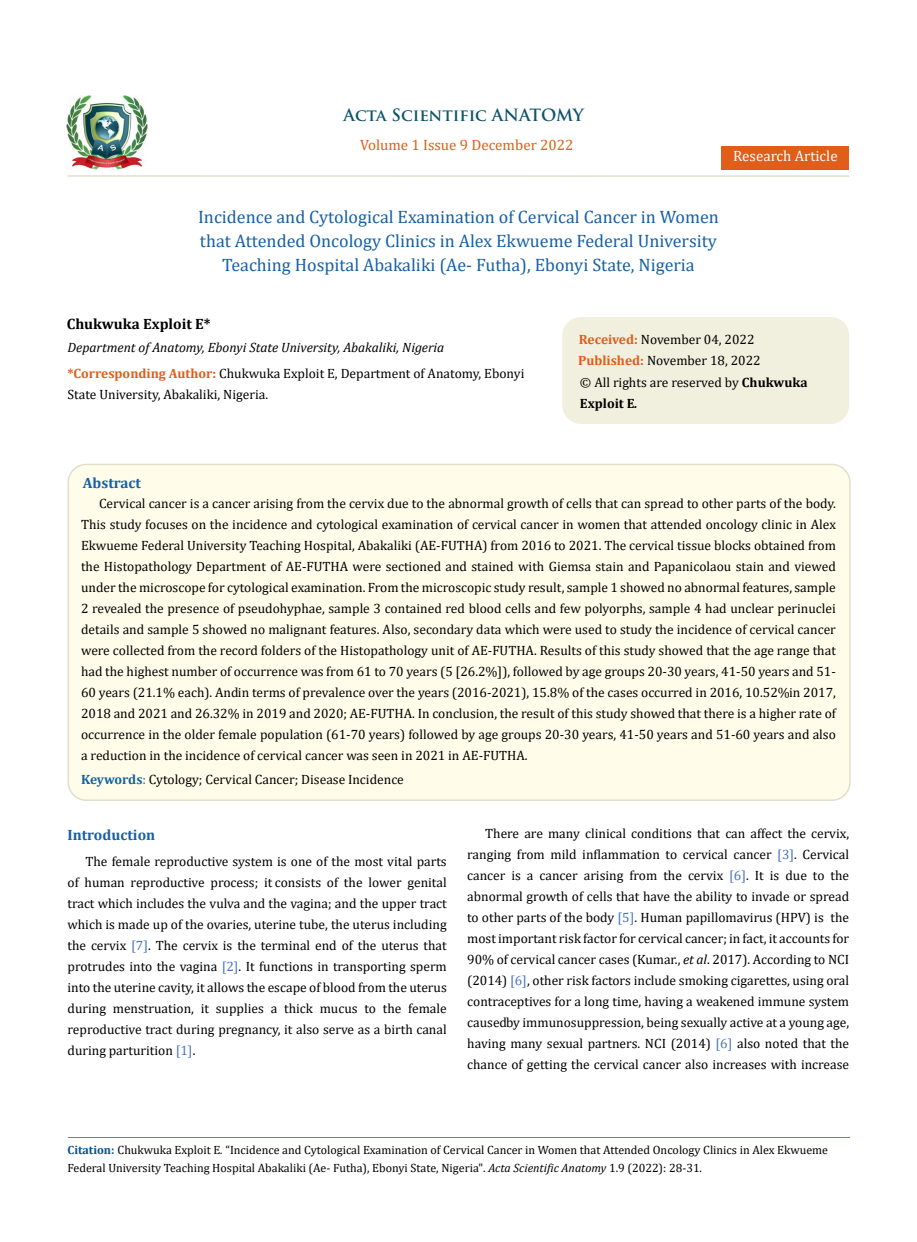
<style>
.page{position:relative;width:917px;height:1242px;background:#fff}
.page>*{position:absolute;margin:0;border:0;box-sizing:border-box;transform-origin:0 0}
.t1{font:18px/24px "Cambria";color:#1560a6;text-align:center}
.t2{font:700 16.5px "Trajan Pro";color:#0e546a}
.t3{font:15px "Cambria";color:#e05d1a}
.t4{font:700 15px "Cambria";color:#1560a6}
.t5{font:700 15px "Cambria";color:#000}
.t6{font:15px "Cambria";color:#fff}
.t7{font:13.5px/21px "Cambria";color:#000;text-align:justify}
.t8{font:italic 13.5px/26.1px "Cambria";color:#000}
.t9{font:12px/18px "Cambria";color:#000}
.s1{font-weight:700;font-style:normal;color:#e05d1a}
.s2{font-style:normal}
.s3{font-weight:700;color:#e05d1a}
.s4{font-weight:700}
.s5{font-weight:700;font-style:italic}
.s6{font-weight:700;color:#1560a6}
.s7{color:#1560a6}
.s8{color:#4472c4}
.s9{font-style:italic}
.s10{font-weight:700;color:#035089}
</style>
<div class="page">
<img style="left:67px;top:95px;width:80px;height:74px">
<div style="left:721px;top:146px;width:128px;height:24px;background:#e05d1a"></div>
<div style="left:563px;top:318px;width:285px;height:105px;background:#f1f0de;border-radius:18px"></div>
<div style="left:562px;top:317px;width:287px;height:107px;border:2px solid #f1f0de;border-radius:18px"></div>
<div style="left:68px;top:464px;width:781px;height:336px;background:#fffde9;border-radius:18px"></div>
<div style="left:67px;top:464px;width:783px;height:337px;border:2px solid #e0dfcd;border-radius:18px"></div>
<hr style="left:68px;top:1138px;width:781px;height:1px;background:#e05d1a">
<hr style="left:67px;top:175px;width:782px;height:2px;background:#e0dfcd">
<p class="t2" style="left:343px;top:104px;width:242px">Acta Scientific ANATOMY</p>
<p class="t3" style="left:360px;top:136px;width:215px">Volume 1 Issue 9 December 2022</p>
<p class="t6" style="left:733px;top:147px;width:106px">Research Article</p>
<h1 class="t1" style="left:198px;top:205px;width:522px">Incidence and Cytological Examination of Cervical Cancer in Women that Attended Oncology Clinics in Alex Ekwueme Federal University<br>Teaching Hospital Abakaliki (Ae- Futha), Ebonyi State, Nigeria</h1>
<p class="t5" style="left:67px;top:314px;width:145px">Chukwuka Exploit E*</p>
<p class="t8" style="left:67px;top:334px;width:458px">Department of Anatomy, Ebonyi State University, Abakaliki, Nigeria <span class="s1">*Corresponding Author:</span> <span class="s2">Chukwuka Exploit E, Department of Anatomy, Ebonyi</span></p>
<p class="t7" style="left:67px;top:384px;width:202px">State University, Abakaliki, Nigeria.</p>
<p class="t7" style="left:578px;top:328px;width:231px;line-height:21.5px;text-align:left"><span class="s3">Received:</span> November 04, 2022<br><span class="s3">Published:</span> November 18, 2022<br>© All rights are reserved by <span class="s4">Chukwuka<br>Exploit E</span><span class="s5">.</span></p>
<p class="t4" style="left:83px;top:472px;width:60px">Abstract</p>
<p class="t7" style="left:81px;top:493px;width:756px;text-indent:18px">Cervical cancer is a cancer arising from the cervix due to the abnormal growth of cells that can spread to other parts of the body.<br>This study focuses on the incidence and cytological examination of cervical cancer in women that attended oncology clinic in Alex Ekwueme Federal University Teaching Hospital, Abakaliki (AE-FUTHA) from 2016 to 2021. The cervical tissue blocks obtained from the Histopathology Department of AE-FUTHA were sectioned and stained with Giemsa stain and Papanicolaou stain and viewed under the microscope for cytological examination. From the microscopic study result, sample 1 showed no abnormal features, sample 2 revealed the presence of pseudohyphae, sample 3 contained red blood cells and few polyorphs, sample 4 had unclear perinuclei details and sample 5 showed no malignant features. Also, secondary data which were used to study the incidence of cervical cancer were collected from the record folders of the Histopathology unit of AE-FUTHA. Results of this study showed that the age range that had the highest number of occurrence was from 61 to 70 years (5 [26.2%]), followed by age groups 20-30 years, 41-50 years and 51- 60 years (21.1% each). And in terms of prevalence over the years (2016-2021), 15.8% of the cases occurred in 2016, 10.52% in 2017, 2018 and 2021 and 26.32% in 2019 and 2020; AE-FUTHA. In conclusion, the result of this study showed that there is a higher rate of occurrence in the older female population (61-70 years) followed by age groups 20-30 years, 41-50 years and 51-60 years and also a reduction in the incidence of cervical cancer was seen in 2021 in AE-FUTHA.</p>
<p class="t7" style="left:81px;top:769px;width:324px"><span class="s6">Keywords</span><span class="s7">:</span> Cytology; Cervical Cancer; Disease Incidence</p>
<p class="t4" style="left:67px;top:824px;width:89px">Introduction</p>
<p class="t7" style="left:67px;top:851px;width:381px;text-indent:18px">The female reproductive system is one of the most vital parts of human reproductive process; it consists of the lower genital tract which includes the vulva and the vagina; and the upper tract which is made up of the ovaries, uterine tube, the uterus including the cervix <span class="s8">[7]</span>. The cervix is the terminal end of the uterus that protrudes into the vagina <span class="s8">[2]</span>. It functions in transporting sperm into the uterine cavity, it allows the escape of blood from the uterus during menstruation, it supplies a thick mucus to the female reproductive tract during pregnancy, it also serve as a birth canal during parturition <span class="s8">[1]</span>.</p>
<p class="t7" style="left:467px;top:823px;width:383px;text-indent:18px">There are many clinical conditions that can affect the cervix, ranging from mild inflammation to cervical cancer <span class="s8">[3]</span>. Cervical cancer is a cancer arising from the cervix <span class="s8">[6]</span>. It is due to the abnormal growth of cells that have the ability to invade or spread to other parts of the body <span class="s8">[5]</span>. Human papillomavirus (HPV) is the most important risk factor for cervical cancer; in fact, it accounts for 90% of cervical cancer cases (Kumar., <span class="s9">et al</span>. 2017). According to NCI (2014) <span class="s8">[6]</span>, other risk factors include smoking cigarettes, using oral contraceptives for a long time, having a weakened immune system caused by immunosuppression, being sexually active at a young age, having many sexual partners. NCI (2014) <span class="s8">[6]</span> also noted that the chance of getting the cervical cancer also increases with increase</p>
<p class="t9" style="left:68px;top:1141px;width:762px"><span class="s10">Citation:</span> Chukwuka Exploit E<span class="s9">.</span> “Incidence and Cytological Examination of Cervical Cancer in Women that Attended Oncology Clinics in Alex Ekwueme<br>Federal University Teaching Hospital Abakaliki (Ae- Futha), Ebonyi State, Nigeria". <span class="s9">Acta Scientific Anatomy</span> 1.9 (2022): 28-31.</p>
</div>
